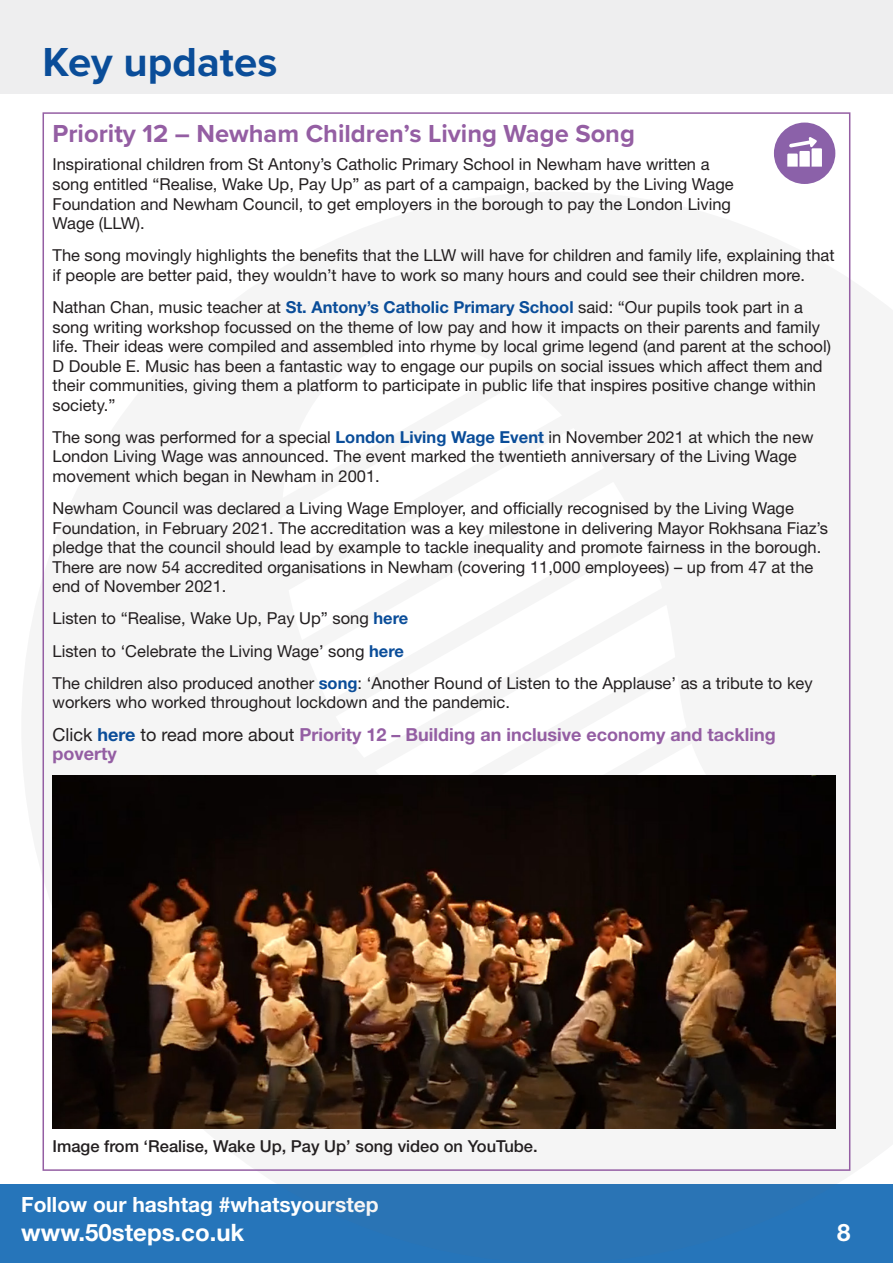
<style>
.page{position:relative;width:893px;height:1263px;background:#fff}
.page>*{position:absolute;margin:0;border:0;box-sizing:border-box;transform-origin:0 0}
.t1{font:700 42px "Proxima Nova";color:#0a4d99}
.Step_subhead{font:700 25.5px "Proxima Nova";color:#945ea3}
.t2{font:700 24px "Helvetica Neue LT Std";color:#fff}
.t3{font:700 21px "Helvetica Neue LT Std";color:#fff}
.Body{font:700 18px/19.5px "Helvetica Neue LT Std";color:#945ea3}
.Body-2{font:16.5px/19.5px "Helvetica Neue LT Std";color:#231f20}
.Body-3{font:500 16.5px "Helvetica Neue LT Std";color:#231f20}
.s1{font-weight:700;color:#0a4d99}
.s2{font-weight:400;color:#231f20}
.s3{color:#0a4d99}
</style>
<div class="page">
<div style="left:0;top:1184px;width:893px;height:79px;background:#2675ba"></div>
<svg style="left:469px;top:904px;width:382px;height:254px;fill:#f5f5f5"></svg>
<div style="left:0;top:0;width:893px;height:94px;background:#eeeeef"></div>
<div style="left:774px;top:123px;width:61px;height:61px;background:#8b61a9;border-radius:50%"></div>
<svg style="left:787px;top:137px;width:35px;height:30px"></svg>
<img style="left:53px;top:775px;width:782px;height:353px">
<p class="t1" style="left:43px;top:30px;width:236px">Key updates</p>
<p class="Step_subhead" style="left:53px;top:115px;width:584px">Priority 12 – Newham Children’s Living Wage Song</p>
<p class="Body-2" style="left:53px;top:155px;width:683px">Inspirational children from St Antony’s Catholic Primary School in Newham have written a song entitled “Realise, Wake Up, Pay Up” as part of a campaign, backed by the Living Wage Foundation and Newham Council, to get employers in the borough to pay the London Living Wage (LLW).</p>
<p class="Body-2" style="left:53px;top:245px;width:784px">The song movingly highlights the benefits that the LLW will have for children and family life, explaining that if people are better paid, they wouldn’t have to work so many hours and could see their children more.</p>
<p class="Body-2" style="left:53px;top:297px;width:780px">Nathan Chan, music teacher at <span class="s1">St. Antony’s Catholic Primary School</span> said: “Our pupils took part in a song writing workshop focussed on the theme of low pay and how it impacts on their parents and family life. Their ideas were compiled and assembled into rhyme by local grime legend (and parent at the school)<br>D Double E. Music has been a fantastic way to engage our pupils on social issues which affect them and their communities, giving them a platform to participate in public life that inspires positive change within society.”</p>
<p class="Body-2" style="left:53px;top:427px;width:762px">The song was performed for a special <span class="s1">London Living Wage Event</span> in November 2021 at which the new<br>London Living Wage was announced. The event marked the twentieth anniversary of the Living Wage movement which began in Newham in 2001.</p>
<p class="Body-2" style="left:53px;top:498px;width:777px">Newham Council was declared a Living Wage Employer, and officially recognised by the Living Wage Foundation, in February 2021. The accreditation was a key milestone in delivering Mayor Rokhsana Fiaz’s pledge that the council should lead by example to tackle inequality and promote fairness in the borough.<br>There are now 54 accredited organisations in Newham (covering 11,000 employees) – up from 47 at the end of November 2021.</p>
<p class="Body-2" style="left:53px;top:608px;width:357px">Listen to “Realise, Wake Up, Pay Up” song <span class="s1">here</span></p>
<p class="Body-2" style="left:53px;top:641px;width:353px">Listen to ‘Celebrate the Living Wage’ song <span class="s1">here</span></p>
<p class="Body-2" style="left:53px;top:673px;width:762px">The children also produced another <span class="s1">song</span>: ‘Another Round of Listen to the Applause’ as a tribute to key workers who worked throughout lockdown and the pandemic.</p>
<p class="Body" style="left:53px;top:724px;width:725px"><span class="s2">Click</span> <span class="s3">here</span> <span class="s2">to read more about</span> Priority 12 – Building an inclusive economy and tackling poverty</p>
<p class="Body-3" style="left:53px;top:1137px;width:487px">Image from ‘Realise, Wake Up, Pay Up’ song video on YouTube.</p>
<p class="t3" style="left:21px;top:1191px;width:359px">Follow our hashtag #whatsyourstep</p>
<h3 class="t2" style="left:21px;top:1217px;width:225px">www.50steps.co.uk</h3>
<h3 class="t2" style="left:837px;top:1217px;width:15px">8</h3>
</div>
